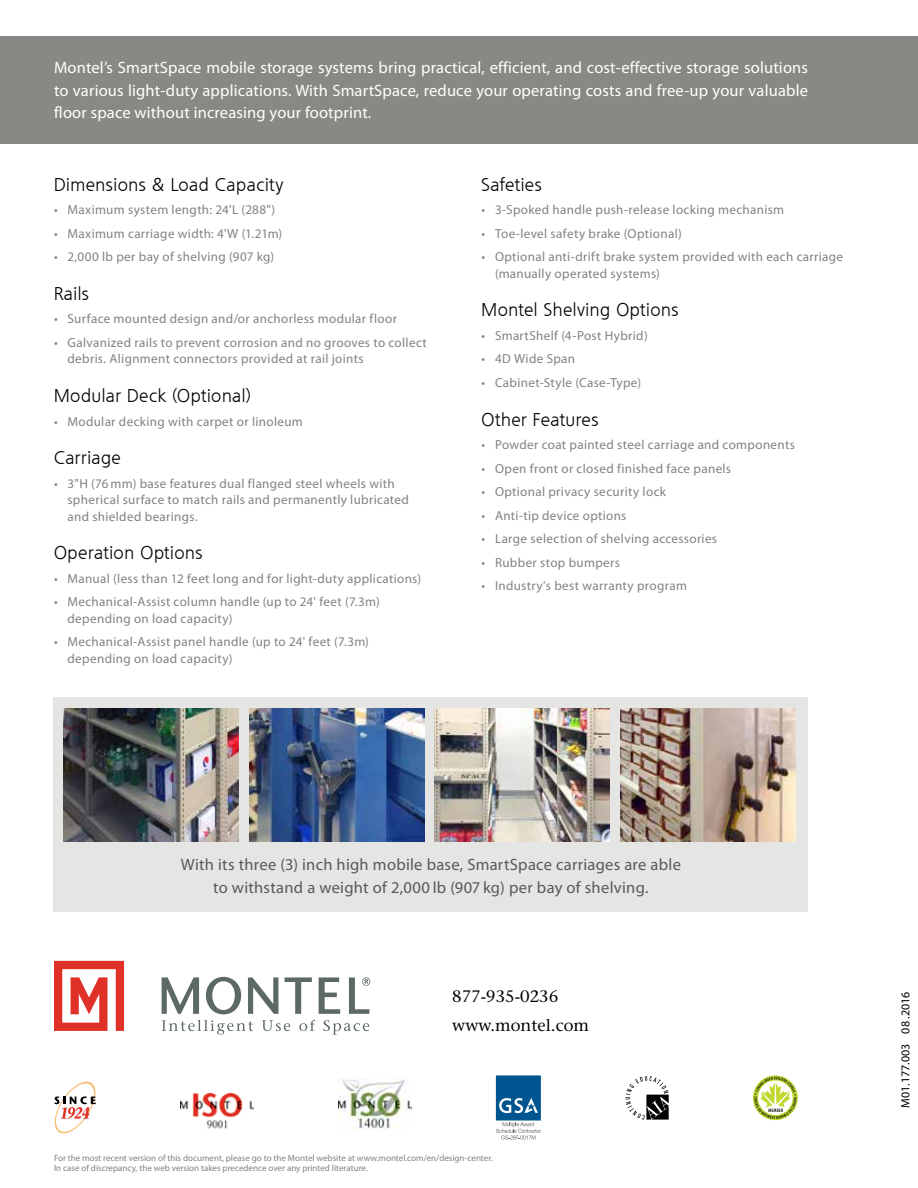
<style>
.page{position:relative;width:918px;height:1188px;background:#fff}
.page>*{position:absolute;margin:0;border:0;box-sizing:border-box;transform-origin:0 0}
.t1{font:300 18px "Quebec Serial";letter-spacing:.03em;color:#000}
.t2{font:16.5px/22.5px "Myriad Pro";letter-spacing:.01em;color:#fff;text-align:justify}
.t3{font:16.5px/22.5px "Myriad Pro";letter-spacing:.015em;color:#58595b;text-align:center}
.t4{font:500 16.5px/28.7px "Stone Serif Std";color:#000}
.t5{font:13.2px/16.5px "Myriad Pro";letter-spacing:.025em;color:#808285}
.t6{font:12px "Myriad Pro";color:#000}
.t7{font:9px/10.8px "Myriad Pro";color:#808285}
</style>
<div class="page">
<div style="left:0;top:36px;width:918px;height:108px;background:#888884"></div>
<img style="left:338px;top:1078px;width:74px;height:52px">
<img style="left:180px;top:1093px;width:74px;height:36px">
<svg style="left:54px;top:1081px;width:42px;height:53px"></svg>
<svg style="left:753px;top:1075px;width:45px;height:45px"></svg>
<svg style="left:625px;top:1076px;width:44px;height:44px"></svg>
<svg style="left:496px;top:1075px;width:45px;height:65px"></svg>
<div style="left:54px;top:697px;width:754px;height:214px;background:#e5e5e4"></div>
<img style="left:64px;top:709px;width:175px;height:133px">
<img style="left:620px;top:709px;width:175px;height:133px">
<img style="left:249px;top:709px;width:175px;height:133px">
<img style="left:435px;top:709px;width:175px;height:133px">
<svg style="left:54px;top:961px;width:70px;height:70px"></svg>
<svg style="left:162px;top:977px;width:37px;height:37px"></svg>
<svg style="left:206px;top:977px;width:35px;height:37px"></svg>
<svg style="left:248px;top:977px;width:30px;height:37px"></svg>
<svg style="left:285px;top:977px;width:27px;height:37px"></svg>
<svg style="left:319px;top:977px;width:21px;height:37px"></svg>
<svg style="left:349px;top:977px;width:21px;height:37px"></svg>
<svg style="left:162px;top:1020px;width:91px;height:15px"></svg>
<svg style="left:262px;top:1020px;width:28px;height:11px"></svg>
<svg style="left:299px;top:1020px;width:16px;height:11px"></svg>
<svg style="left:323px;top:1020px;width:46px;height:15px"></svg>
<p class="t2" style="left:54px;top:56px;width:756px">Montel’s SmartSpace mobile storage systems bring practical, efficient, and cost-effective storage solutions to various light-duty applications. With SmartSpace, reduce your operating costs and free-up your valuable floor space without increasing your footprint.</p>
<h1 class="t1" style="left:54px;top:170px;width:231px">Dimensions &amp; Load Capacity</h1>
<p class="t5" style="left:54px;top:201px;width:223px">• Maximum system length: 24'L (288")</p>
<p class="t5" style="left:54px;top:225px;width:230px">• Maximum carriage width: 4'W (1.21m)</p>
<p class="t5" style="left:54px;top:248px;width:222px">• 2,000 lb per bay of shelving (907 kg)</p>
<h1 class="t1" style="left:54px;top:279px;width:37px">Rails</h1>
<p class="t5" style="left:54px;top:311px;width:344px">• Surface mounted design and/or anchorless modular floor</p>
<p class="t5" style="left:68px;top:334px;width:361px;text-indent:-14px">• Galvanized rails to prevent corrosion and no grooves to collect debris. Alignment connectors provided at rail joints</p>
<h1 class="t1" style="left:54px;top:381px;width:198px">Modular Deck (Optional)</h1>
<p class="t5" style="left:54px;top:413px;width:250px">• Modular decking with carpet or linoleum</p>
<h1 class="t1" style="left:54px;top:443px;width:69px">Carriage</h1>
<p class="t5" style="left:68px;top:475px;width:343px;text-indent:-14px">• 3"H (76 mm) base features dual flanged steel wheels with spherical surface to match rails and permanently lubricated and shielded bearings.</p>
<h1 class="t1" style="left:54px;top:539px;width:150px">Operation Options</h1>
<p class="t5" style="left:54px;top:570px;width:369px">• Manual (less than 12 feet long and for light-duty applications)</p>
<p class="t5" style="left:68px;top:594px;width:314px;text-indent:-14px">• Mechanical-Assist column handle (up to 24' feet (7.3m) depending on load capacity)</p>
<p class="t5" style="left:68px;top:634px;width:303px;text-indent:-14px">• Mechanical-Assist panel handle (up to 24' feet (7.3m) depending on load capacity)</p>
<h1 class="t1" style="left:482px;top:170px;width:62px">Safeties</h1>
<p class="t5" style="left:482px;top:201px;width:304px">• 3-Spoked handle push-release locking mechanism</p>
<p class="t5" style="left:482px;top:225px;width:202px">• Toe-level safety brake (Optional)</p>
<p class="t5" style="left:495px;top:248px;width:350px;text-indent:-14px">• Optional anti-drift brake system provided with each carriage (manually operated systems)</p>
<h1 class="t1" style="left:482px;top:296px;width:199px">Montel Shelving Options</h1>
<p class="t5" style="left:482px;top:327px;width:168px">• SmartShelf (4-Post Hybrid)</p>
<p class="t5" style="left:482px;top:351px;width:95px">• 4D Wide Span</p>
<p class="t5" style="left:482px;top:374px;width:161px">• Cabinet-Style (Case-Type)</p>
<h1 class="t1" style="left:482px;top:405px;width:119px">Other Features</h1>
<p class="t5" style="left:482px;top:436px;width:315px">• Powder coat painted steel carriage and components</p>
<p class="t5" style="left:482px;top:460px;width:251px">• Open front or closed finished face panels</p>
<p class="t5" style="left:482px;top:483px;width:186px">• Optional privacy security lock</p>
<p class="t5" style="left:482px;top:507px;width:146px">• Anti-tip device options</p>
<p class="t5" style="left:482px;top:530px;width:237px">• Large selection of shelving accessories</p>
<p class="t5" style="left:482px;top:554px;width:140px">• Rubber stop bumpers</p>
<p class="t5" style="left:482px;top:577px;width:207px">• Industry's best warranty program</p>
<p class="t3" style="left:181px;top:853px;width:502px">With its three (3) inch high mobile base, SmartSpace carriages are able to withstand a weight of 2,000 lb (907 kg) per bay of shelving.</p>
<p class="t4" style="left:452px;top:982px;width:138px">877-935-0236 www.montel.com</p>
<p class="t7" style="left:54px;top:1152px;width:440px">For the most recent version of this document, please go to the Montel website at www.montel.com/en/design-center.<br>In case of discrepancy, the web version takes precedence over any printed literature.</p>
<p class="t6" style="left:898px;top:1108px;width:118px;rotate:-90deg">M01.177.003 08 .2016</p>
</div>
